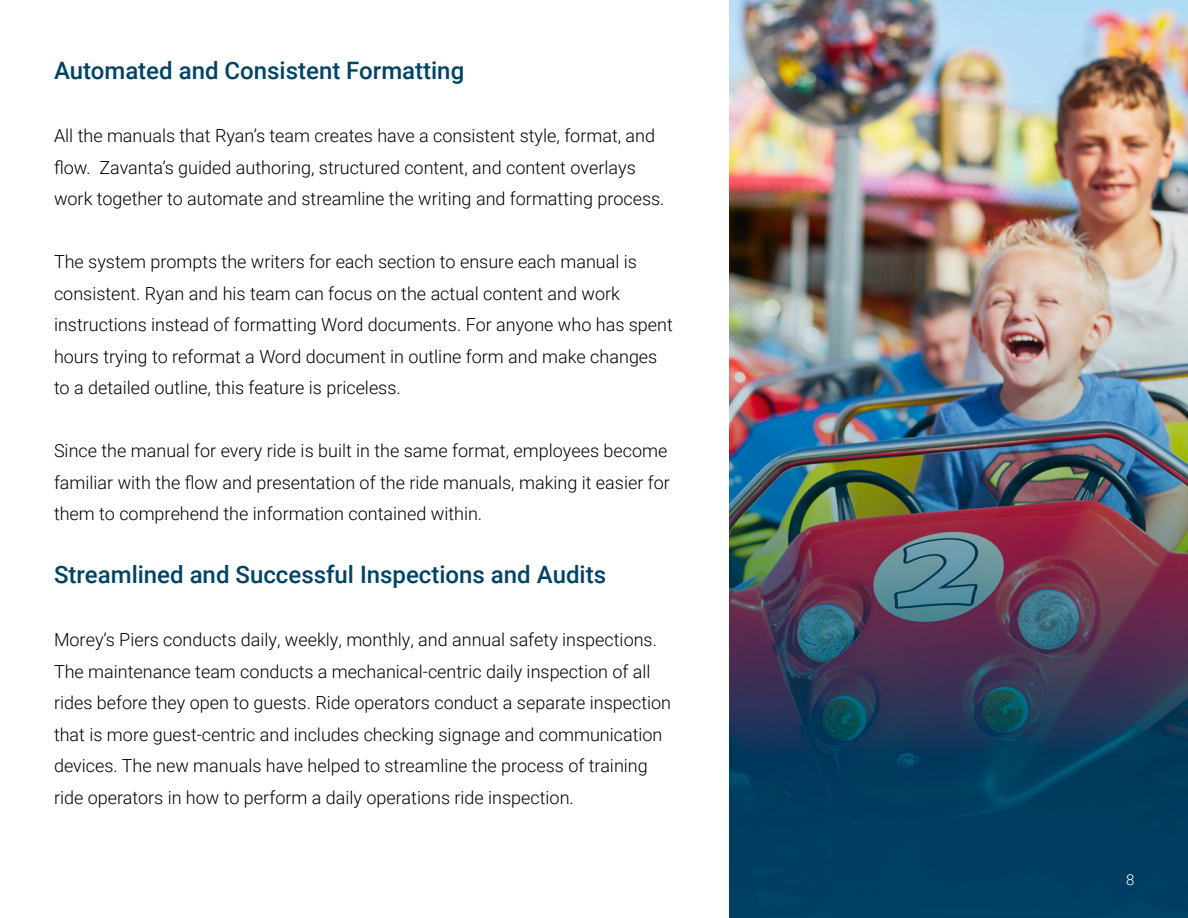
<style>
.page{position:relative;width:1188px;height:918px;background:#fff}
.page>*{position:absolute;margin:0;border:0;box-sizing:border-box;transform-origin:0 0}
.t1{font:500 24px "Roboto";color:#004365}
.t2{font:300 18px/31.5px "Roboto";color:#000}
.t3{font:300 15px "Roboto";color:#fff}
</style>
<div class="page">
<img style="left:729px;top:0;width:459px;height:918px">
<h1 class="t1" style="left:54px;top:54px;width:412px">Automated and Consistent Formatting</h1>
<p class="t2" style="left:54px;top:119px;width:612px">All the manuals that Ryan’s team creates have a consistent style, format, and flow. Zavanta’s guided authoring, structured content, and content overlays work together to automate and streamline the writing and formatting process.</p>
<p class="t2" style="left:54px;top:245px;width:620px">The system prompts the writers for each section to ensure each manual is consistent. Ryan and his team can focus on the actual content and work instructions instead of formatting Word documents. For anyone who has spent hours trying to reformat a Word document in outline form and make changes to a detailed outline, this feature is priceless.</p>
<p class="t2" style="left:54px;top:434px;width:617px">Since the manual for every ride is built in the same format, employees become familiar with the flow and presentation of the ride manuals, making it easier for them to comprehend the information contained within.</p>
<h1 class="t1" style="left:54px;top:558px;width:554px">Streamlined and Successful Inspections and Audits</h1>
<p class="t2" style="left:54px;top:623px;width:619px">Morey’s Piers conducts daily, weekly, monthly, and annual safety inspections.<br>The maintenance team conducts a mechanical-centric daily inspection of all rides before they open to guests. Ride operators conduct a separate inspection that is more guest-centric and includes checking signage and communication devices. The new manuals have helped to streamline the process of training ride operators in how to perform a daily operations ride inspection.</p>
<p class="t3" style="left:1126px;top:869px;width:10px">8</p>
</div>
